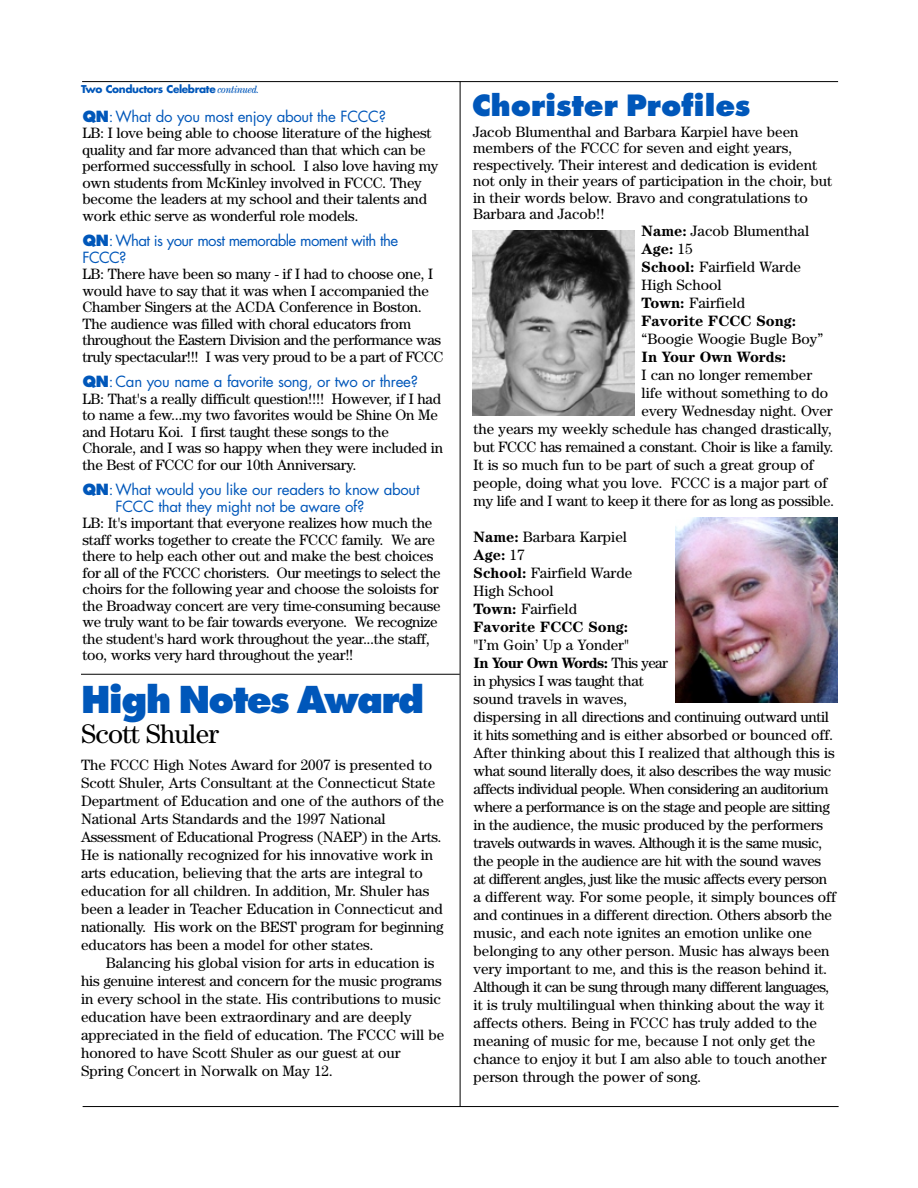
<style>
.page{position:relative;width:918px;height:1188px;background:#fff}
.page>*{position:absolute;margin:0;border:0;box-sizing:border-box;transform-origin:0 0}
.t1{font:800 36px "Futura";letter-spacing:-.04em;color:#0057ba}
.t2{font:800 28.5px "Futura";color:#0057ba}
.t3{font:27px "Century";letter-spacing:-.025em;color:#000}
.t4{font:15px/18px "Century";letter-spacing:-.015em;color:#000}
.t5{font:15px/16.5px "Futura";letter-spacing:-.02em;color:#0057ba}
.t6{font:15px/16.5px "Futura";letter-spacing:-.045em;color:#0057ba}
.t7{font:700 15px "Century";color:#000}
.t8{font:700 10.5px "Futura";letter-spacing:-.035em;color:#0057ba}
.s1{font-family:"Century";font-weight:400;font-style:italic;font-stretch:condensed}
.s2{font-weight:800}
.s3{font-weight:700}
</style>
<div class="page">
<hr style="left:82px;top:81px;width:756px;height:1px;background:#000">
<img style="left:473px;top:230px;width:161px;height:186px">
<hr style="left:83px;top:1106px;width:756px;height:1px;background:#000">
<hr style="left:460px;top:81px;width:1px;height:1025px;background:#000">
<img style="left:676px;top:518px;width:161px;height:185px">
<hr style="left:81px;top:674px;width:379px;height:1px;background:#000">
<p class="t8" style="left:81px;top:84px;width:180px">Two Conductors Celebrate <span class="s1">continued.</span></p>
<p class="t5" style="left:82px;top:109px;width:305px"><span class="s2">QN</span>: What do you most enjoy about the FCCC?</p>
<p class="t4" style="left:82px;top:126px;width:357px;line-height:16.5px">LB: I love being able to choose literature of the highest quality and far more advanced than that which can be performed successfully in school. I also love having my own students from McKinley involved in FCCC. They become the leaders at my school and their talents and work ethic serve as wonderful role models.</p>
<p class="t6" style="left:82px;top:234px;width:317px"><span class="s2">QN</span>: What is your most memorable moment with the<br>FCCC?</p>
<p class="t4" style="left:82px;top:267px;width:363px;line-height:16.5px">LB: There have been so many - if I had to choose one, I would have to say that it was when I accompanied the Chamber Singers at the ACDA Conference in Boston.<br>The audience was filled with choral educators from throughout the Eastern Division and the performance was truly spectacular!!! I was very proud to be a part of FCCC</p>
<p class="t5" style="left:82px;top:375px;width:337px"><span class="s2">QN</span>: Can you name a favorite song, or two or three?</p>
<p class="t4" style="left:82px;top:392px;width:362px;line-height:16.5px">LB: That's a really difficult question!!!! However, if I had to name a few...my two favorites would be Shine On Me and Hotaru Koi. I first taught these songs to the Chorale, and I was so happy when they were included in the Best of FCCC for our 10th Anniversary.</p>
<p class="t5" style="left:115px;top:483px;width:306px;text-indent:-33px"><span class="s2">QN</span>: What would you like our readers to know about<br>FCCC that they might not be aware of?</p>
<p class="t4" style="left:82px;top:516px;width:360px;line-height:16.5px">LB: It's important that everyone realizes how much the staff works together to create the FCCC family. We are there to help each other out and make the best choices for all of the FCCC choristers. Our meetings to select the choirs for the following year and choose the soloists for the Broadway concert are very time-consuming because we truly want to be fair towards everyone. We recognize the student's hard work throughout the year...the staff, too, works very hard throughout the year!!</p>
<h1 class="t1" style="left:81px;top:684px;width:344px">High Notes Award</h1>
<h3 class="t3" style="left:81px;top:725px;width:140px">Scott Shuler</h3>
<p class="t4" style="left:81px;top:758px;width:364px">The FCCC High Notes Award for 2007 is presented to Scott Shuler, Arts Consultant at the Connecticut State Department of Education and one of the authors of the National Arts Standards and the 1997 National Assessment of Educational Progress (NAEP) in the Arts.<br>He is nationally recognized for his innovative work in arts education, believing that the arts are integral to education for all children. In addition, Mr. Shuler has been a leader in Teacher Education in Connecticut and nationally. His work on the BEST program for beginning educators has been a model for other states.</p>
<p class="t4" style="left:81px;top:956px;width:365px;text-indent:25px">Balancing his global vision for arts in education is his genuine interest and concern for the music programs in every school in the state. His contributions to music education have been extraordinary and are deeply appreciated in the field of education. The FCCC will be honored to have Scott Shuler as our guest at our Spring Concert in Norwalk on May 12.</p>
<h2 class="t2" style="left:472px;top:93px;width:280px">Chorister Profiles</h2>
<p class="t4" style="left:473px;top:125px;width:361px;line-height:16.5px">Jacob Blumenthal and Barbara Karpiel have been members of the FCCC for seven and eight years, respectively. Their interest and dedication is evident not only in their years of participation in the choir, but in their words below. Bravo and congratulations to Barbara and Jacob!!</p>
<p class="t4" style="left:642px;top:223px;width:169px"><span class="s3">Name:</span> Jacob Blumenthal<br><span class="s3">Age:</span> 15<br><span class="s3">School:</span> Fairfield Warde<br>High School<br><span class="s3">Town:</span> Fairfield<br><span class="s3">Favorite FCCC Song:</span></p>
<p class="t4" style="left:642px;top:331px;width:183px">“Boogie Woogie Bugle Boy”</p>
<p class="t7" style="left:642px;top:352px;width:146px">In Your Own Words:</p>
<p class="t4" style="left:642px;top:367px;width:172px">I can no longer remember</p>
<p class="t4" style="left:642px;top:385px;width:188px">life without something to do</p>
<p class="t4" style="left:642px;top:403px;width:193px">every Wednesday night. Over</p>
<p class="t4" style="left:474px;top:421px;width:360px">the years my weekly schedule has changed drastically,</p>
<p class="t4" style="left:474px;top:439px;width:361px">but FCCC has remained a constant. Choir is like a family.</p>
<p class="t4" style="left:474px;top:457px;width:342px">It is so much fun to be part of such a great group of</p>
<p class="t4" style="left:474px;top:475px;width:355px">people, doing what you love. FCCC is a major part of</p>
<p class="t4" style="left:474px;top:493px;width:362px">my life and I want to keep it there for as long as possible.</p>
<p class="t4" style="left:474px;top:529px;width:160px"><span class="s3">Name:</span> Barbara Karpiel<br><span class="s3">Age:</span> 17<br><span class="s3">School:</span> Fairfield Warde<br>High School<br><span class="s3">Town:</span> Fairfield<br><span class="s3">Favorite FCCC Song:</span></p>
<p class="t4" style="left:474px;top:637px;width:364px">"I’m Goin’ Up a Yonder"<br><span class="s3">In Your Own Words:</span> This year<br>in physics I was taught that<br>sound travels in waves,<br>dispersing in all directions and continuing outward until it hits something and is either absorbed or bounced off.<br>After thinking about this I realized that although this is what sound literally does, it also describes the way music affects individual people. When considering an auditorium where a performance is on the stage and people are sitting in the audience, the music produced by the performers travels outwards in waves. Although it is the same music, the people in the audience are hit with the sound waves at different angles, just like the music affects every person a different way. For some people, it simply bounces off and continues in a different direction. Others absorb the music, and each note ignites an emotion unlike one belonging to any other person. Music has always been very important to me, and this is the reason behind it.<br>Although it can be sung through many different languages, it is truly multilingual when thinking about the way it affects others. Being in FCCC has truly added to the meaning of music for me, because I not only get the chance to enjoy it but I am also able to touch another person through the power of song.</p>
</div>
